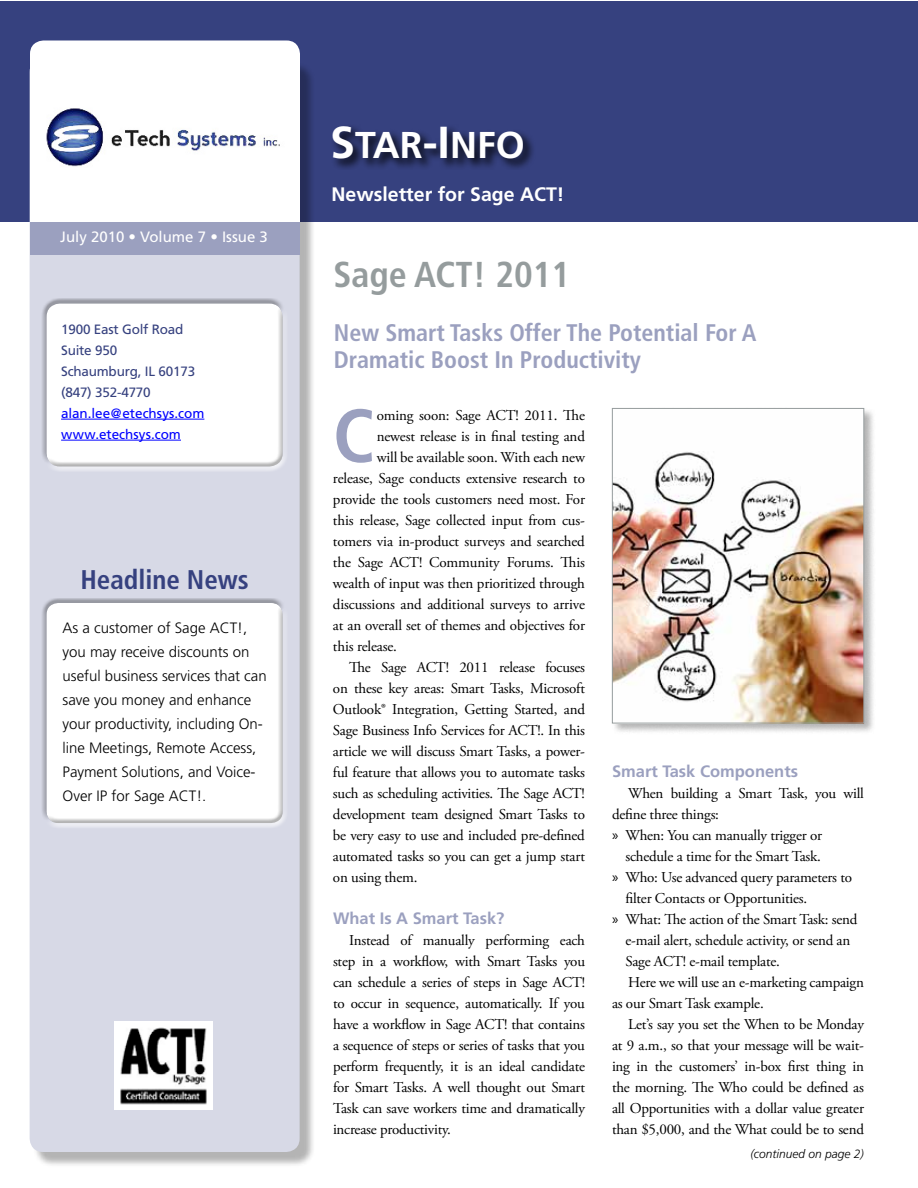
<style>
.page{position:relative;width:918px;height:1188px;background:#fff}
.page>*{position:absolute;margin:0;border:0;box-sizing:border-box;transform-origin:0 0}
.t1{font:700 condensed 75.15px "Frutiger";color:#9ba0bf}
.t2{font:700 37.35px "Frutiger";color:#fff}
.t3{font:700 condensed 36px "Frutiger";color:#959c9d}
.t4{font:700 condensed 27px "Frutiger";color:#36417f}
.t5{font:700 condensed 24px/27px "Frutiger";color:#9ba0bf}
.t6{font:700 19.5px "Frutiger";color:#fff}
.t7{font:700 16.5px "Frutiger";color:#9ba0bf}
.t8{font:15px/21px "Adobe Garamond Pro";letter-spacing:-.015em;color:#000;text-align:justify}
.t9{font:300 15px/24px "Frutiger";color:#000}
.t10{font:15px "Frutiger";color:#fff}
.t11{font:13.5px/21px "Frutiger";letter-spacing:-.015em;color:#36417f}
.t12{font:13.5px/21px "Frutiger";letter-spacing:.005em;color:#00f}
.t13{font:italic 300 12px "Frutiger";color:#000}
.s1{font-size:44.85px}
.s2{font-family:"Myriad Pro"}
</style>
<div class="page">
<div style="left:0;top:1px;width:918px;height:220px;background:#36417f"></div>
<div style="left:33px;top:62px;width:282px;height:1106px;background:#000;opacity:.3"></div>
<div style="left:30px;top:58px;width:270px;height:1094px;background:#d7d9e6;border-radius:14px"></div>
<div style="left:30px;top:40px;width:270px;height:207px;background:#fff;border-radius:14px"></div>
<div style="left:329px;top:122px;width:206px;height:48px;background:#000;opacity:.75"></div>
<div style="left:30px;top:222px;width:270px;height:33px;background:#9ba0bf"></div>
<div style="left:611px;top:408px;width:264px;height:327px;background:#000;opacity:.3"></div>
<img style="left:614px;top:410px;width:248px;height:311px">
<div style="left:612px;top:408px;width:252px;height:315px;border:1px solid #959c9d"></div>
<div style="left:41px;top:598px;width:244px;height:223px;background:#fff;opacity:.75"></div>
<div style="left:44px;top:605px;width:245px;height:224px;background:#000;opacity:.3"></div>
<img style="left:46px;top:108px;width:234px;height:59px">
<div style="left:41px;top:298px;width:244px;height:165px;background:#fff;opacity:.75"></div>
<div style="left:44px;top:306px;width:245px;height:166px;background:#000;opacity:.3"></div>
<hr style="left:61px;top:419px;width:143px;height:1px;background:#00f">
<hr style="left:61px;top:440px;width:120px;height:1px;background:#00f">
<img style="left:115px;top:1022px;width:98px;height:88px">
<p class="t10" style="left:60px;top:228px;width:209px">July 2010 • Volume 7 • Issue 3</p>
<p class="t11" style="left:61px;top:319px;width:136px">1900 East Golf Road<br>Suite 950<br>Schaumburg, IL 60173 (847) 352-4770</p>
<p class="t12" style="left:61px;top:403px;width:145px">alan.lee@etechsys.com www.etechsys.com</p>
<h3 class="t4" style="left:80px;top:563px;width:170px">Headline News</h3>
<p class="t9" style="left:63px;top:616px;width:206px">As a customer of Sage ACT!, you may receive discounts on useful business services that can save you money and enhance your productivity, including On&shy;line Meetings, Remote Access,<br>Payment Solutions, and Voice-<br>Over IP for Sage ACT!.</p>
<h2 class="t2" style="left:330px;top:123px;width:196px"><span class="s1">S</span>TAR<span class="s1">-I</span>NFO</h2>
<h3 class="t6" style="left:332px;top:183px;width:234px">Newsletter for Sage ACT!</h3>
<h3 class="t3" style="left:334px;top:253px;width:238px">Sage ACT! 2011</h3>
<h3 class="t5" style="left:334px;top:319px;width:424px">New Smart Tasks Offer The Potential For A<br>Dramatic Boost In Productivity</h3>
<h1 class="t1" style="left:333px;top:391px;width:43px">C</h1>
<p class="t8" style="left:377px;top:405px;width:210px">oming soon: Sage ACT! 2011. The</p>
<p class="t8" style="left:377px;top:426px;width:210px">newest release is in final testing and</p>
<p class="t8" style="left:377px;top:447px;width:210px">will be available soon. With each new</p>
<p class="t8" style="left:333px;top:468px;width:254px">release, Sage conducts extensive research to</p>
<p class="t8" style="left:333px;top:489px;width:254px">provide the tools customers need most. For</p>
<p class="t8" style="left:333px;top:510px;width:253px">this release, Sage collected input from cus-</p>
<p class="t8" style="left:333px;top:531px;width:253px">tomers via in-product surveys and searched</p>
<p class="t8" style="left:333px;top:552px;width:253px">the Sage ACT! Community Forums. This</p>
<p class="t8" style="left:333px;top:573px;width:253px">wealth of input was then prioritized through</p>
<p class="t8" style="left:333px;top:594px;width:253px">discussions and additional surveys to arrive</p>
<p class="t8" style="left:333px;top:615px;width:253px">at an overall set of themes and objectives for</p>
<p class="t8" style="left:333px;top:636px;width:65px">this release.</p>
<p class="t8" style="left:349px;top:657px;width:237px">The Sage ACT! 2011 release focuses</p>
<p class="t8" style="left:333px;top:678px;width:254px">on these key areas: Smart Tasks, Microsoft</p>
<p class="t8" style="left:333px;top:699px;width:253px">Outlook® Integration, Getting Started, and</p>
<p class="t8" style="left:333px;top:720px;width:254px">Sage Business Info Services for ACT!. In this</p>
<p class="t8" style="left:333px;top:741px;width:253px">article we will discuss Smart Tasks, a power-</p>
<p class="t8" style="left:333px;top:762px;width:254px">ful feature that allows you to automate tasks</p>
<p class="t8" style="left:333px;top:783px;width:253px">such as scheduling activities. The Sage ACT!</p>
<p class="t8" style="left:333px;top:804px;width:253px">development team designed Smart Tasks to</p>
<p class="t8" style="left:333px;top:825px;width:253px">be very easy to use and included pre-defined</p>
<p class="t8" style="left:333px;top:846px;width:253px">automated tasks so you can get a jump start</p>
<p class="t8" style="left:333px;top:867px;width:86px">on using them.</p>
<p class="t7" style="left:333px;top:909px;width:173px">What Is A Smart Task?</p>
<p class="t8" style="left:333px;top:930px;width:254px;text-indent:16px">Instead of manually performing each step in a workflow, with Smart Tasks you can schedule a series of steps in Sage ACT! to occur in sequence, automatically. If you have a workflow in Sage ACT! that contains a sequence of steps or series of tasks that you perform frequently, it is an ideal candidate for Smart Tasks. A well thought out Smart Task can save workers time and dramatically increase productivity.</p>
<p class="t7" style="left:612px;top:762px;width:188px">Smart Task Components</p>
<p class="t8" style="left:628px;top:783px;width:237px">When building a Smart Task, you will</p>
<p class="t8" style="left:612px;top:804px;width:109px">define three things:</p>
<p class="t8" style="left:612px;top:825px;width:212px"><span class="s2">»</span> When: You can manually trigger or</p>
<p class="t8" style="left:626px;top:846px;width:197px">schedule a time for the Smart Task.</p>
<p class="t8" style="left:612px;top:867px;width:242px"><span class="s2">»</span> Who: Use advanced query parameters to</p>
<p class="t8" style="left:626px;top:888px;width:183px">filter Contacts or Opportunities.</p>
<p class="t8" style="left:612px;top:909px;width:247px"><span class="s2">»</span> What: The action of the Smart Task: send</p>
<p class="t8" style="left:626px;top:930px;width:226px">e-mail alert, schedule activity, or send an</p>
<p class="t8" style="left:626px;top:951px;width:156px">Sage ACT! e-mail template.</p>
<p class="t8" style="left:628px;top:972px;width:237px">Here we will use an e-marketing campaign</p>
<p class="t8" style="left:612px;top:993px;width:153px">as our Smart Task example.</p>
<p class="t8" style="left:628px;top:1014px;width:237px">Let’s say you set the When to be Monday</p>
<p class="t8" style="left:612px;top:1035px;width:253px">at 9 a.m., so that your message will be wait-</p>
<p class="t8" style="left:612px;top:1056px;width:254px">ing in the customers’ in-box first thing in</p>
<p class="t8" style="left:612px;top:1077px;width:253px">the morning. The Who could be defined as</p>
<p class="t8" style="left:612px;top:1098px;width:254px">all Opportunities with a dollar value greater</p>
<p class="t8" style="left:612px;top:1119px;width:253px">than $5,000, and the What could be to send</p>
<p class="t13" style="left:751px;top:1147px;width:115px">(continued on page 2)</p>
</div>
